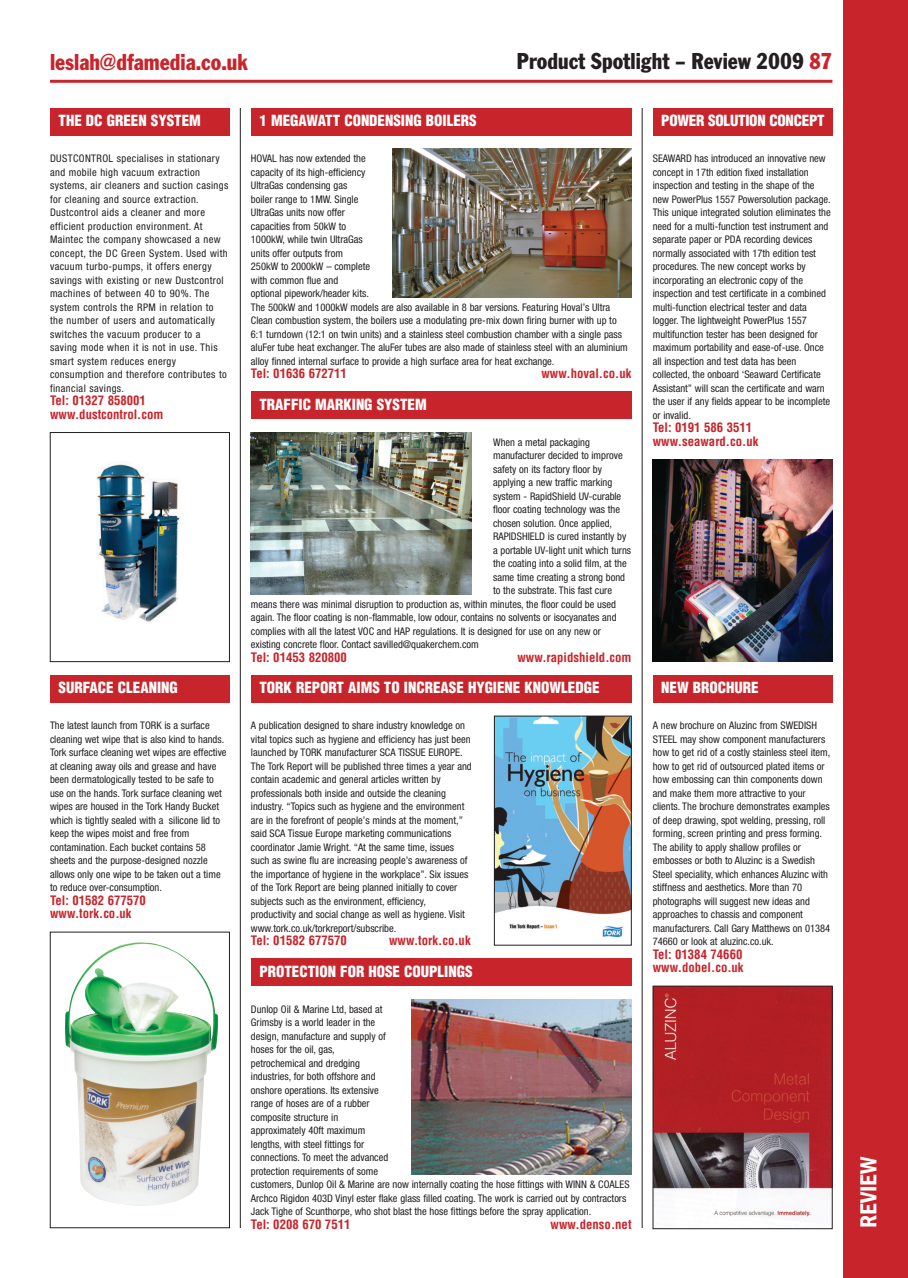
<style>
.page{position:relative;width:908px;height:1278px;background:#fff}
.page>*{position:absolute;margin:0;border:0;box-sizing:border-box;transform-origin:0 0}
.t1{font:condensed 24px "Franklin Gothic T";letter-spacing:-.005em;color:#231f20}
.t2{font:condensed 24px "Franklin Gothic T";letter-spacing:-.005em;color:#c8242b}
.t3{font:600 24px "Franklin Got Cd ITC";color:#fff}
.t4{font:900 condensed 15px "Helvetica";color:#fff}
.t5{font:700 condensed 12.75px/13.5px "Helvetica";color:#c8242b}
.t6{font:condensed 10.5px/13.5px "Helvetica Neue";color:#231f20}
.t7{font:condensed 10.5px/13.5px "Helvetica Neue";letter-spacing:.035em;color:#231f20}
.s1{color:#c8242b}
</style>
<div class="page">
<div style="left:843px;top:0;width:65px;height:1278px;background:#c8242b"></div>
<hr style="left:50px;top:80px;width:782px;height:3px;background:#c8242b">
<div style="left:50px;top:108px;width:180px;height:27px;background:#c8242b"></div>
<div style="left:251px;top:108px;width:380px;height:27px;background:#c8242b"></div>
<div style="left:251px;top:675px;width:380px;height:27px;background:#c8242b"></div>
<div style="left:251px;top:959px;width:380px;height:27px;background:#c8242b"></div>
<div style="left:251px;top:392px;width:380px;height:27px;background:#c8242b"></div>
<div style="left:653px;top:675px;width:179px;height:27px;background:#c8242b"></div>
<div style="left:653px;top:108px;width:179px;height:27px;background:#c8242b"></div>
<div style="left:50px;top:675px;width:180px;height:27px;background:#c8242b"></div>
<hr style="left:240px;top:108px;width:1px;height:1120px;background:#231f20">
<hr style="left:642px;top:108px;width:1px;height:1120px;background:#231f20">
<img style="left:393px;top:149px;width:238px;height:148px">
<img style="left:412px;top:999px;width:219px;height:176px">
<img style="left:251px;top:432px;width:221px;height:162px">
<img style="left:96px;top:464px;width:84px;height:158px">
<div style="left:50px;top:432px;width:180px;height:230px;border:1px solid #231f20"></div>
<img style="left:655px;top:988px;width:175px;height:233px">
<div style="left:653px;top:986px;width:179px;height:243px;border:1px solid #231f20"></div>
<img style="left:653px;top:459px;width:179px;height:203px">
<img style="left:65px;top:942px;width:153px;height:264px">
<div style="left:50px;top:932px;width:180px;height:296px;border:1px solid #231f20"></div>
<img style="left:496px;top:718px;width:133px;height:220px">
<div style="left:494px;top:716px;width:137px;height:229px;border:1px solid #231f20"></div>
<h1 class="t2" style="left:50px;top:48px;width:199px">leslah@dfamedia.co.uk</h1>
<h1 class="t1" style="left:517px;top:47px;width:317px">Product Spotlight – Review 2009 <span class="s1">87</span></h1>
<h2 class="t4" style="left:59px;top:112px;width:144px">THE DC GREEN SYSTEM</h2>
<h2 class="t4" style="left:259px;top:112px;width:219px">1 MEGAWATT CONDENSING BOILERS</h2>
<p class="t7" style="left:50px;top:153px;width:180px">DUSTCONTROL specialises in stationary and mobile high vacuum extraction systems, air cleaners and suction casings for cleaning and source extraction.<br>Dustcontrol aids a cleaner and more efficient production environment. At Maintec the company showcased a new concept, the DC Green System. Used with vacuum turbo-pumps, it offers energy savings with existing or new Dustcontrol machines of between 40 to 90%. The system controls the RPM in relation to the number of users and automatically switches the vacuum producer to a saving mode when it is not in use. This smart system reduces energy consumption and therefore contributes to financial savings.</p>
<p class="t5" style="left:50px;top:394px;width:115px">Tel: 01327 858001 www.dustcontrol.com</p>
<h2 class="t4" style="left:59px;top:679px;width:121px">SURFACE CLEANING</h2>
<p class="t6" style="left:50px;top:720px;width:178px">The latest launch from TORK is a surface cleaning wet wipe that is also kind to hands.<br>Tork surface cleaning wet wipes are effective at cleaning away oils and grease and have been dermatologically tested to be safe to use on the hands. Tork surface cleaning wet wipes are housed in the Tork Handy Bucket which is tightly sealed with a silicone lid to keep the wipes moist and free from contamination. Each bucket contains 58 sheets and the purpose-designed nozzle allows only one wipe to be taken out a time to reduce over-consumption.</p>
<p class="t5" style="left:50px;top:894px;width:98px">Tel: 01582 677570 www.tork.co.uk</p>
<p class="t6" style="left:251px;top:153px;width:378px">HOVAL has now extended the<br>capacity of its high-efficiency<br>UltraGas condensing gas<br>boiler range to 1MW. Single<br>UltraGas units now offer<br>capacities from 50kW to<br>1000kW, while twin UltraGas<br>units offer outputs from<br>250kW to 2000kW – complete<br>with common flue and<br>optional pipework/header kits.<br>The 500kW and 1000kW models are also available in 8 bar versions. Featuring Hoval’s Ultra Clean combustion system, the boilers use a modulating pre-mix down firing burner with up to 6:1 turndown (12:1 on twin units) and a stainless steel combustion chamber with a single pass aluFer tube heat exchanger. The aluFer tubes are also made of stainless steel with an aluminium alloy finned internal surface to provide a high surface area for heat exchange.</p>
<p class="t5" style="left:251px;top:367px;width:98px">Tel: 01636 672711</p>
<p class="t5" style="left:541px;top:367px;width:92px">www.hoval.co.uk</p>
<h2 class="t4" style="left:259px;top:396px;width:169px">TRAFFIC MARKING SYSTEM</h2>
<p class="t6" style="left:493px;top:436px;width:98px">When a metal packaging</p>
<p class="t6" style="left:493px;top:450px;width:131px">manufacturer decided to improve</p>
<p class="t6" style="left:493px;top:463px;width:110px">safety on its factory floor by</p>
<p class="t6" style="left:493px;top:477px;width:121px">applying a new traffic marking</p>
<p class="t6" style="left:493px;top:490px;width:130px">system - RapidShield UV-curable</p>
<p class="t6" style="left:493px;top:504px;width:128px">floor coating technology was the</p>
<p class="t6" style="left:493px;top:517px;width:121px">chosen solution. Once applied,</p>
<p class="t6" style="left:493px;top:531px;width:135px">RAPIDSHIELD is cured instantly by</p>
<p class="t6" style="left:493px;top:544px;width:140px">a portable UV-light unit which turns</p>
<p class="t6" style="left:493px;top:558px;width:135px">the coating into a solid film, at the</p>
<p class="t6" style="left:493px;top:571px;width:134px">same time creating a strong bond</p>
<p class="t6" style="left:493px;top:585px;width:120px">to the substrate. This fast cure</p>
<p class="t6" style="left:251px;top:598px;width:366px">means there was minimal disruption to production as, within minutes, the floor could be used</p>
<p class="t6" style="left:251px;top:612px;width:367px">again. The floor coating is non-flammable, low odour, contains no solvents or isocyanates and</p>
<p class="t6" style="left:251px;top:625px;width:352px">complies with all the latest VOC and HAP regulations. It is designed for use on any new or</p>
<p class="t6" style="left:251px;top:639px;width:229px">existing concrete floor. Contact savilled@quakerchem.com</p>
<p class="t5" style="left:251px;top:651px;width:98px">Tel: 01453 820800</p>
<p class="t5" style="left:517px;top:651px;width:116px">www.rapidshield.com</p>
<h2 class="t4" style="left:259px;top:679px;width:342px">TORK REPORT AIMS TO INCREASE HYGIENE KNOWLEDGE</h2>
<p class="t6" style="left:251px;top:720px;width:222px">A publication designed to share industry knowledge on vital topics such as hygiene and efficiency has just been launched by TORK manufacturer SCA TISSUE EUROPE.<br>The Tork Report will be published three times a year and contain academic and general articles written by professionals both inside and outside the cleaning industry. “Topics such as hygiene and the environment are in the forefront of people’s minds at the moment,” said SCA Tissue Europe marketing communications coordinator Jamie Wright. “At the same time, issues such as swine flu are increasing people’s awareness of the importance of hygiene in the workplace”. Six issues of the Tork Report are being planned initially to cover subjects such as the environment, efficiency, productivity and social change as well as hygiene. Visit www.tork.co.uk/torkreport/subscribe.</p>
<p class="t5" style="left:251px;top:934px;width:98px">Tel: 01582 677570</p>
<p class="t5" style="left:389px;top:934px;width:83px">www.tork.co.uk</p>
<h2 class="t4" style="left:259px;top:963px;width:215px">PROTECTION FOR HOSE COUPLINGS</h2>
<p class="t6" style="left:251px;top:1003px;width:380px">Dunlop Oil &amp; Marine Ltd, based at<br>Grimsby is a world leader in the<br>design, manufacture and supply of<br>hoses for the oil, gas,<br>petrochemical and dredging<br>industries, for both offshore and<br>onshore operations. Its extensive<br>range of hoses are of a rubber<br>composite structure in<br>approximately 40ft maximum<br>lengths, with steel fittings for<br>connections. To meet the advanced<br>protection requirements of some<br>customers, Dunlop Oil &amp; Marine are now internally coating the hose fittings with WINN &amp; COALES Archco Rigidon 403D Vinyl ester flake glass filled coating. The work is carried out by contractors Jack Tighe of Scunthorpe, who shot blast the hose fittings before the spray application.</p>
<p class="t5" style="left:251px;top:1218px;width:101px">Tel: 0208 670 7511</p>
<p class="t5" style="left:551px;top:1218px;width:82px">www.denso.net</p>
<h2 class="t4" style="left:661px;top:112px;width:165px">POWER SOLUTION CONCEPT</h2>
<p class="t6" style="left:653px;top:153px;width:179px">SEAWARD has introduced an innovative new concept in 17th edition fixed installation inspection and testing in the shape of the new PowerPlus 1557 Powersolution package.<br>This unique integrated solution eliminates the need for a multi-function test instrument and separate paper or PDA recording devices normally associated with 17th edition test procedures. The new concept works by incorporating an electronic copy of the inspection and test certificate in a combined multi-function electrical tester and data logger. The lightweight PowerPlus 1557 multifunction tester has been designed for maximum portability and ease-of-use. Once all inspection and test data has been collected, the onboard ‘Seaward Certificate Assistant” will scan the certificate and warn the user if any fields appear to be incomplete or invalid.</p>
<p class="t5" style="left:653px;top:421px;width:107px">Tel: 0191 586 3511 www.seaward.co.uk</p>
<h2 class="t4" style="left:661px;top:679px;width:99px">NEW BROCHURE</h2>
<p class="t6" style="left:653px;top:720px;width:179px">A new brochure on Aluzinc from SWEDISH STEEL may show component manufacturers how to get rid of a costly stainless steel item, how to get rid of outsourced plated items or how embossing can thin components down and make them more attractive to your clients. The brochure demonstrates examples of deep drawing, spot welding, pressing, roll forming, screen printing and press forming.<br>The ability to apply shallow profiles or embosses or both to Aluzinc is a Swedish Steel speciality, which enhances Aluzinc with stiffness and aesthetics. More than 70 photographs will suggest new ideas and approaches to chassis and component manufacturers. Call Gary Matthews on 01384<br>74660 or look at aluzinc.co.uk.</p>
<p class="t5" style="left:653px;top:948px;width:92px">Tel: 01384 74660 www.dobel.co.uk</p>
<h1 class="t3" style="left:854px;top:1228px;width:72px;rotate:-90deg">REVIEW</h1>
</div>
